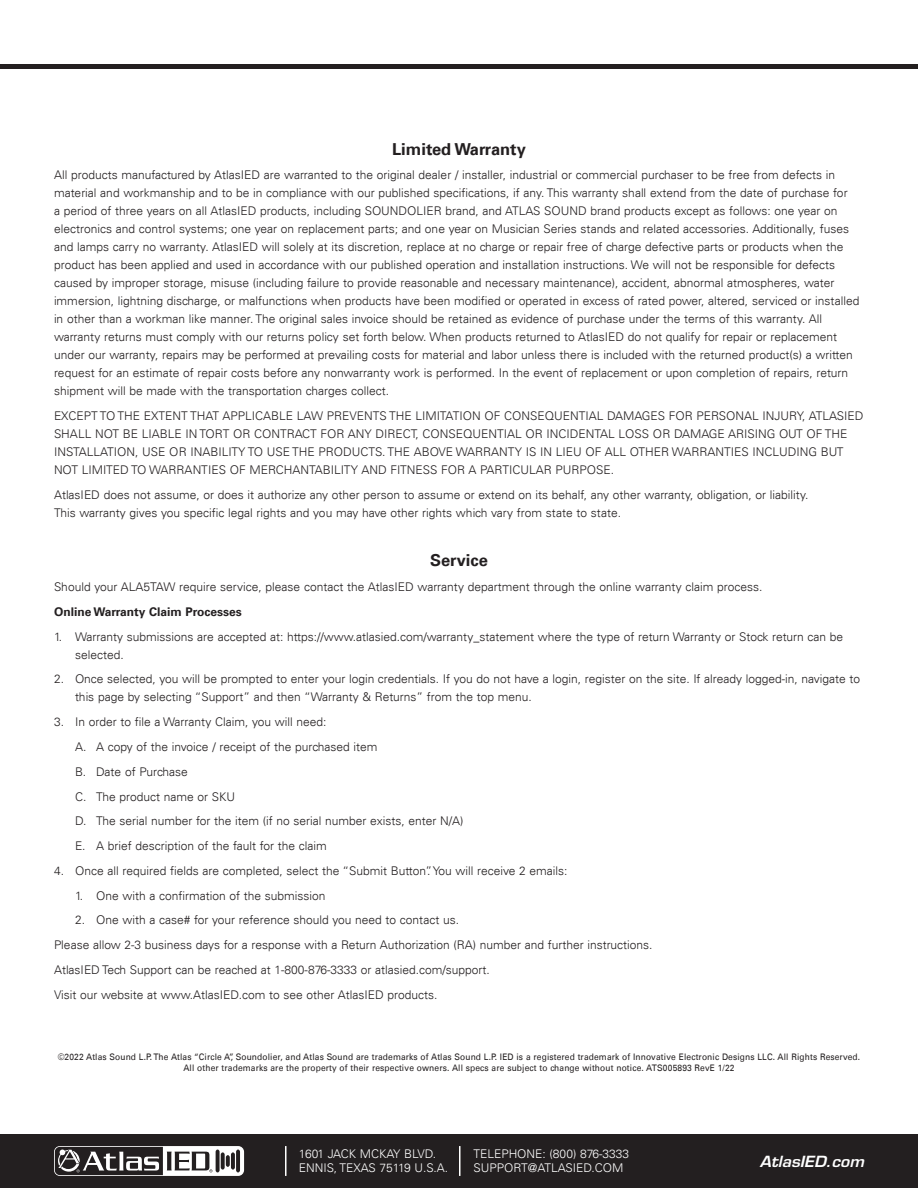
<style>
.page{position:relative;width:918px;height:1188px;background:#fff}
.page>*{position:absolute;margin:0;border:0;box-sizing:border-box;transform-origin:0 0}
.t1{font:700 16.5px "Univers LT";color:#231f20}
.t2{font:italic 600 15px "Eurostile LT Std";color:#fff;scale:1.05 1}
.t3{font:300 12px/18px "Univers LT";color:#231f20}
.t4{font:300 12px/13.5px "Univers LT";color:#fff}
.t5{font:700 12px "Univers LT";color:#231f20}
.t6{font:9px/10.8px "Univers LT";letter-spacing:.015em;color:#231f20;text-align:center;scale:.94 1}
</style>
<div class="page">
<div style="left:0;top:1134px;width:918px;height:54px;background:#231f20"></div>
<hr style="left:0;top:64px;width:918px;height:4px;background:#231f20">
<svg style="left:54px;top:1146px;width:190px;height:30px"></svg>
<hr style="left:285px;top:1146px;width:2px;height:30px;background:#fff">
<hr style="left:459px;top:1146px;width:1px;height:30px;background:#fff">
<h1 class="t1" style="left:392px;top:139px;width:135px">Limited Warranty</h1>
<p class="t3" style="left:54px;top:166px;width:807px">All products manufactured by AtlasIED are warranted to the original dealer / installer, industrial or commercial purchaser to be free from defects in material and workmanship and to be in compliance with our published specifications, if any. This warranty shall extend from the date of purchase for<br>a period of three years on all AtlasIED products, including SOUNDOLIER brand, and ATLAS SOUND brand products except as follows: one year on electronics and control systems; one year on replacement parts; and one year on Musician Series stands and related accessories. Additionally, fuses and lamps carry no warranty. AtlasIED will solely at its discretion, replace at no charge or repair free of charge defective parts or products when the product has been applied and used in accordance with our published operation and installation instructions. We will not be responsible for defects caused by improper storage, misuse (including failure to provide reasonable and necessary maintenance), accident, abnormal atmospheres, water immersion, lightning discharge, or malfunctions when products have been modified or operated in excess of rated power, altered, serviced or installed in other than a workman like manner. The original sales invoice should be retained as evidence of purchase under the terms of this warranty. All warranty returns must comply with our returns policy set forth below. When products returned to AtlasIED do not qualify for repair or replacement under our warranty, repairs may be performed at prevailing costs for material and labor unless there is included with the returned product(s) a written request for an estimate of repair costs before any nonwarranty work is performed. In the event of replacement or upon completion of repairs, return shipment will be made with the transportation charges collect.</p>
<p class="t3" style="left:54px;top:407px;width:811px">EXCEPT TO THE EXTENT THAT APPLICABLE LAW PREVENTS THE LIMITATION OF CONSEQUENTIAL DAMAGES FOR PERSONAL INJURY, ATLASIED SHALL NOT BE LIABLE IN TORT OR CONTRACT FOR ANY DIRECT, CONSEQUENTIAL OR INCIDENTAL LOSS OR DAMAGE ARISING OUT OF THE INSTALLATION, USE OR INABILITY TO USE THE PRODUCTS. THE ABOVE WARRANTY IS IN LIEU OF ALL OTHER WARRANTIES INCLUDING BUT NOT LIMITED TO WARRANTIES OF MERCHANTABILITY AND FITNESS FOR A PARTICULAR PURPOSE.</p>
<p class="t3" style="left:54px;top:486px;width:756px">AtlasIED does not assume, or does it authorize any other person to assume or extend on its behalf, any other warranty, obligation, or liability.<br>This warranty gives you specific legal rights and you may have other rights which vary from state to state.</p>
<h1 class="t1" style="left:430px;top:551px;width:59px">Service</h1>
<p class="t3" style="left:54px;top:578px;width:710px">Should your ALA5TAW require service, please contact the AtlasIED warranty department through the online warranty claim process.</p>
<p class="t5" style="left:54px;top:605px;width:189px">Online Warranty Claim Processes</p>
<p class="t3" style="left:75px;top:627px;width:770px;text-indent:-21px">1. Warranty submissions are accepted at: https://www.atlasied.com/warranty_statement where the type of return Warranty or Stock return can be selected.</p>
<p class="t3" style="left:75px;top:670px;width:787px;text-indent:-21px">2. Once selected, you will be prompted to enter your login credentials. If you do not have a login, register on the site. If already logged-in, navigate to this page by selecting “Support” and then “Warranty &amp; Returns” from the top menu.</p>
<p class="t3" style="left:75px;top:710px;width:390px;line-height:24.8px;text-indent:-21px">3. In order to file a Warranty Claim, you will need:<br>A. A copy of the invoice / receipt of the purchased item<br>B. Date of Purchase<br>C. The product name or SKU<br>D. The serial number for the item (if no serial number exists, enter N/A)<br>E. A brief description of the fault for the claim</p>
<p class="t3" style="left:54px;top:862px;width:515px">4. Once all required fields are completed, select the “Submit Button”. You will receive 2 emails:</p>
<p class="t3" style="left:75px;top:886px;width:252px">1. One with a confirmation of the submission</p>
<p class="t3" style="left:54px;top:908px;width:600px;line-height:24.8px;text-indent:21px">2. One with a case# for your reference should you need to contact us.<br>Please allow 2-3 business days for a response with a Return Authorization (RA) number and further instructions.<br>AtlasIED Tech Support can be reached at 1-800-876-3333 or atlasied.com/support.<br>Visit our website at www.AtlasIED.com to see other AtlasIED products.</p>
<p class="t6" style="left:58px;top:1051px;width:855px">©2022 Atlas Sound L.P. The Atlas “Circle A”, Soundolier, and Atlas Sound are trademarks of Atlas Sound L.P. IED is a registered trademark of Innovative Electronic Designs LLC. All Rights Reserved.<br>All other trademarks are the property of their respective owners. All specs are subject to change without notice. ATS005893 RevE 1/22</p>
<p class="t4" style="left:299px;top:1147px;width:151px">1601 JACK MCKAY BLVD.<br>ENNIS, TEXAS 75119 U.S.A.</p>
<p class="t4" style="left:473px;top:1147px;width:157px">TELEPHONE: (800) 876-3333<br>SUPPORT@ATLASIED.COM</p>
<p class="t2" style="left:760px;top:1152px;width:101px">AtlasIED.com</p>
</div>
